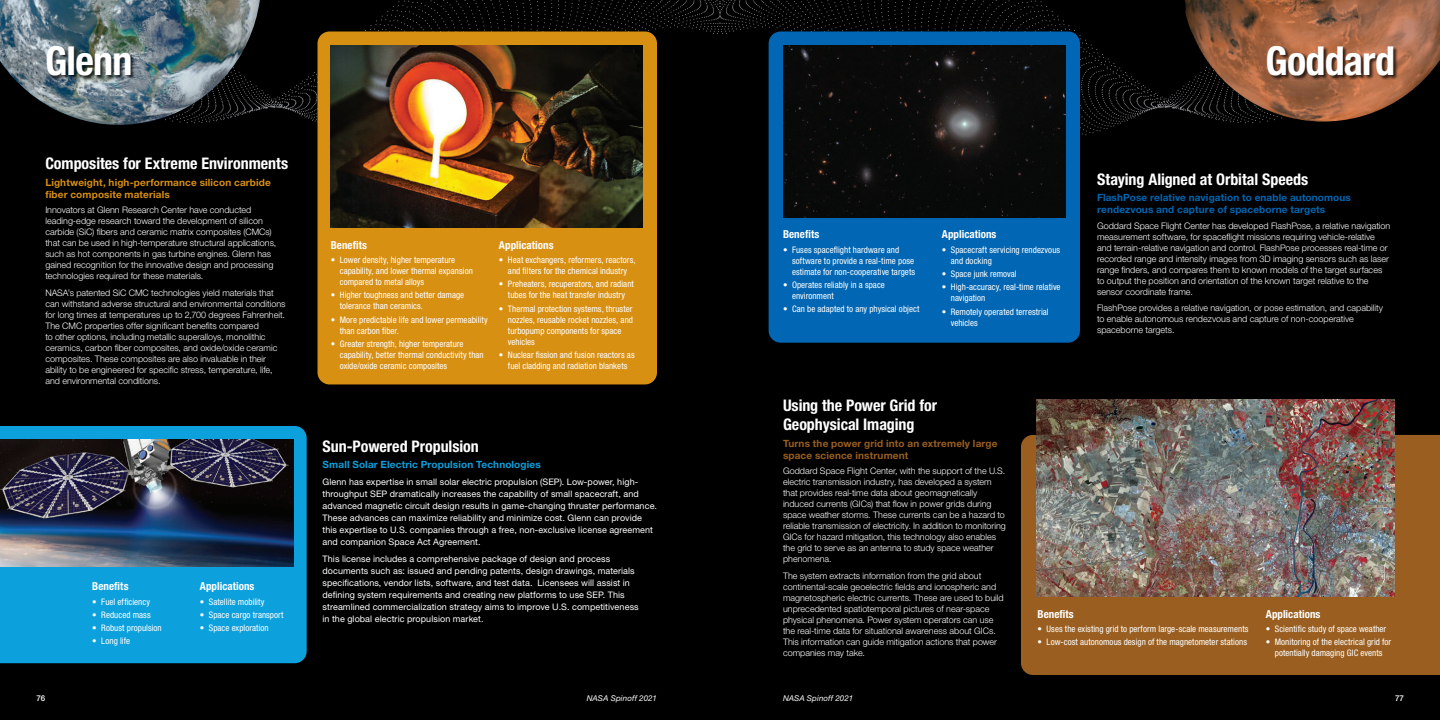
<style>
.page{position:relative;width:1440px;height:720px;background:#000}
.page>*{position:absolute;margin:0;border:0;box-sizing:border-box;transform-origin:0 0}
.Center_names{font:700 condensed 40px "Helvetica Neue LT Std";letter-spacing:-.02em;color:#fff}
.SoT_Header{font:700 condensed 16px/19px "Helvetica Neue LT Std";letter-spacing:-.005em;color:#fff}
.SoT_bullet_subhead{font:700 condensed 11px "Helvetica Neue LT Std";letter-spacing:.005em;color:#fff}
.SoT_Subhead{font:700 10px/12px "Helvetica Neue LT Std";letter-spacing:.015em;color:#0166b3}
.SoT_Subhead-2{font:700 10px/12px "Helvetica Neue LT Std";letter-spacing:.015em;color:#d89013}
.SoT_Subhead-3{font:700 10px/12px "Helvetica Neue LT Std";letter-spacing:.015em;color:#9a5f20}
.SoT_Subhead-4{font:700 10px "Helvetica Neue LT Std";letter-spacing:.015em;color:#0ca0dc}
.Body_text_2{font:300 9px/11px "Helvetica Neue LT Std";color:#fff}
.t1{font:condensed 9px/11px "Helvetica Neue LT Std";letter-spacing:.005em;color:#fff}
.SoT_body_text{font:9px/12px "Helvetica Neue LT Std";letter-spacing:.01em;color:#fff}
.t2{font:italic 8px "Helvetica Neue LT Std";letter-spacing:.01em;color:#fff}
.t3{font:500 8px "Helvetica Neue LT Std";color:#fff}
</style>
<div class="page">
<svg style="left:260px;top:0;width:460px;height:142px"></svg>
<svg style="left:720px;top:0;width:541px;height:142px"></svg>
<div style="left:769px;top:32px;width:311px;height:311px;background:#0166b3;border-radius:12px"></div>
<div style="left:318px;top:32px;width:339px;height:352px;background:#d89013;border-radius:12px"></div>
<div style="left:1021px;top:435px;width:419px;height:240px;background:#9a5f20"></div>
<div style="left:0;top:426px;width:307px;height:237px;background:#0ca0dc"></div>
<img style="left:0;top:0;width:260px;height:125px">
<img style="left:1183px;top:0;width:257px;height:122px">
<img style="left:783px;top:45px;width:283px;height:172px">
<img style="left:331px;top:45px;width:311px;height:182px">
<img style="left:1036px;top:400px;width:359px;height:196px">
<img style="left:0;top:439px;width:294px;height:128px">
<div style="left:47px;top:45px;width:88px;height:35px;background:#000;opacity:.75"></div>
<div style="left:1267px;top:45px;width:131px;height:35px;background:#000;opacity:.75"></div>
<p class="Center_names" style="left:45px;top:36px;width:89px">Glenn</p>
<p class="SoT_Header" style="left:45px;top:154px;width:244px">Composites for Extreme Environments</p>
<p class="SoT_Subhead-2" style="left:45px;top:176px;width:227px">Lightweight, high-performance silicon carbide fiber composite materials</p>
<p class="Body_text_2" style="left:45px;top:204px;width:233px">Innovators at Glenn Research Center have conducted leading-edge research toward the development of silicon carbide (SiC) fibers and ceramic matrix composites (CMCs) that can be used in high-temperature structural applications, such as hot components in gas turbine engines. Glenn has gained recognition for the innovative design and processing technologies required for these materials.</p>
<p class="Body_text_2" style="left:45px;top:287px;width:242px">NASA’s patented SiC CMC technologies yield materials that can withstand adverse structural and environmental conditions for long times at temperatures up to 2,700 degrees Fahrenheit.<br>The CMC properties offer significant benefits compared<br>to other options, including metallic superalloys, monolithic ceramics, carbon fiber composites, and oxide/oxide ceramic composites. These composites are also invaluable in their ability to be engineered for specific stress, temperature, life, and environmental conditions.</p>
<p class="SoT_bullet_subhead" style="left:92px;top:580px;width:38px">Benefits</p>
<p class="t1" style="left:92px;top:596px;width:59px">• Fuel efficiency</p>
<p class="t1" style="left:92px;top:609px;width:60px">• Reduced mass</p>
<p class="t1" style="left:92px;top:622px;width:71px">• Robust propulsion</p>
<p class="t1" style="left:92px;top:635px;width:39px">• Long life</p>
<p class="SoT_bullet_subhead" style="left:200px;top:580px;width:56px">Applications</p>
<p class="t1" style="left:200px;top:596px;width:66px">• Satellite mobility</p>
<p class="t1" style="left:200px;top:609px;width:85px">• Space cargo transport</p>
<p class="t1" style="left:200px;top:622px;width:70px">• Space exploration</p>
<p class="SoT_bullet_subhead" style="left:331px;top:238px;width:38px">Benefits</p>
<p class="t1" style="left:340px;top:255px;width:135px;text-indent:-9px">• Lower density, higher temperature capability, and lower thermal expansion compared to metal alloys</p>
<p class="t1" style="left:340px;top:290px;width:126px;text-indent:-9px">• Higher toughness and better damage tolerance than ceramics.</p>
<p class="t1" style="left:340px;top:314px;width:149px;text-indent:-9px">• More predictable life and lower permeability than carbon fiber.</p>
<p class="t1" style="left:340px;top:338px;width:146px;text-indent:-9px">• Greater strength, higher temperature capability, better thermal conductivity than oxide/oxide ceramic composites</p>
<p class="SoT_bullet_subhead" style="left:499px;top:238px;width:56px">Applications</p>
<p class="t1" style="left:499px;top:255px;width:138px;text-align:center">• Heat exchangers, reformers, reactors, and filters for the chemical industry</p>
<p class="t1" style="left:499px;top:279px;width:137px;text-align:center">• Preheaters, recuperators, and radiant tubes for the heat transfer industry</p>
<p class="t1" style="left:508px;top:303px;width:127px;text-indent:-9px">• Thermal protection systems, thruster nozzles, reusable rocket nozzles, and turbopump components for space vehicles</p>
<p class="t1" style="left:499px;top:349px;width:137px;text-align:center">• Nuclear fission and fusion reactors as fuel cladding and radiation blankets</p>
<p class="SoT_Header" style="left:323px;top:436px;width:158px">Sun-Powered Propulsion</p>
<p class="SoT_Subhead-4" style="left:323px;top:458px;width:220px">Small Solar Electric Propulsion Technologies</p>
<p class="SoT_body_text" style="left:323px;top:475px;width:336px">Glenn has expertise in small solar electric propulsion (SEP). Low-power, high&shy;throughput SEP dramatically increases the capability of small spacecraft, and advanced magnetic circuit design results in game-changing thruster performance.<br>These advances can maximize reliability and minimize cost. Glenn can provide this expertise to U.S. companies through a free, non-exclusive license agreement and companion Space Act Agreement.</p>
<p class="SoT_body_text" style="left:323px;top:553px;width:318px">This license includes a comprehensive package of design and process documents such as: issued and pending patents, design drawings, materials specifications, vendor lists, software, and test data. Licensees will assist in defining system requirements and creating new platforms to use SEP. This streamlined commercialization strategy aims to improve U.S. competitiveness in the global electric propulsion market.</p>
<p class="Center_names" style="left:1265px;top:36px;width:131px">Goddard</p>
<p class="SoT_bullet_subhead" style="left:783px;top:228px;width:38px">Benefits</p>
<p class="t1" style="left:792px;top:244px;width:125px;text-indent:-9px">• Fuses spaceflight hardware and software to provide a real-time pose estimate for non-cooperative targets</p>
<p class="t1" style="left:792px;top:279px;width:94px;text-indent:-9px">• Operates reliably in a space environment</p>
<p class="t1" style="left:783px;top:304px;width:138px">• Can be adapted to any physical object</p>
<p class="SoT_bullet_subhead" style="left:942px;top:228px;width:56px">Applications</p>
<p class="t1" style="left:951px;top:244px;width:111px;text-indent:-9px">• Spacecraft servicing rendezvous and docking</p>
<p class="t1" style="left:942px;top:268px;width:76px">• Space junk removal</p>
<p class="t1" style="left:951px;top:282px;width:111px;text-indent:-9px">• High-accuracy, real-time relative navigation</p>
<p class="t1" style="left:951px;top:306px;width:99px;text-indent:-9px">• Remotely operated terrestrial vehicles</p>
<p class="SoT_Header" style="left:1097px;top:169px;width:213px">Staying Aligned at Orbital Speeds</p>
<p class="SoT_Subhead" style="left:1097px;top:191px;width:255px">FlashPose relative navigation to enable autonomous rendezvous and capture of spaceborne targets</p>
<p class="Body_text_2" style="left:1097px;top:220px;width:295px">Goddard Space Flight Center has developed FlashPose, a relative navigation measurement software, for spaceflight missions requiring vehicle-relative and terrain-relative navigation and control. FlashPose processes real-time or recorded range and intensity images from 3D imaging sensors such as laser range finders, and compares them to known models of the target surfaces to output the position and orientation of the known target relative to the sensor coordinate frame.</p>
<p class="Body_text_2" style="left:1097px;top:302px;width:288px">FlashPose provides a relative navigation, or pose estimation, and capability to enable autonomous rendezvous and capture of non-cooperative spaceborne targets.</p>
<p class="SoT_Header" style="left:783px;top:396px;width:156px">Using the Power Grid for<br>Geophysical Imaging</p>
<p class="SoT_Subhead-3" style="left:783px;top:437px;width:216px">Turns the power grid into an extremely large space science instrument</p>
<p class="Body_text_2" style="left:783px;top:465px;width:224px">Goddard Space Flight Center, with the support of the U.S. electric transmission industry, has developed a system that provides real-time data about geomagnetically induced currents (GICs) that flow in power grids during space weather storms. These currents can be a hazard to reliable transmission of electricity. In addition to monitoring GICs for hazard mitigation, this technology also enables the grid to serve as an antenna to study space weather phenomena.</p>
<p class="Body_text_2" style="left:783px;top:570px;width:222px">The system extracts information from the grid about continental-scale geoelectric fields and ionospheric and magnetospheric electric currents. These are used to build unprecedented spatiotemporal pictures of near-space physical phenomena. Power system operators can use the real-time data for situational awareness about GICs.<br>This information can guide mitigation actions that power companies may take.</p>
<p class="SoT_bullet_subhead" style="left:1038px;top:607px;width:38px">Benefits</p>
<p class="t1" style="left:1038px;top:624px;width:213px">• Uses the existing grid to perform large-scale measurements</p>
<p class="t1" style="left:1038px;top:637px;width:211px">• Low-cost autonomous design of the magnetometer stations</p>
<p class="SoT_bullet_subhead" style="left:1266px;top:607px;width:56px">Applications</p>
<p class="t1" style="left:1266px;top:624px;width:122px">• Scientific study of space weather</p>
<p class="t1" style="left:1266px;top:637px;width:127px;text-align:center">• Monitoring of the electrical grid for potentially damaging GIC events</p>
<p class="t3" style="left:37px;top:693px;width:10px">76</p>
<p class="t2" style="left:587px;top:694px;width:72px">NASA Spinoff 2021</p>
<p class="t2" style="left:783px;top:694px;width:72px">NASA Spinoff 2021</p>
<p class="t3" style="left:1395px;top:693px;width:10px">77</p>
</div>
